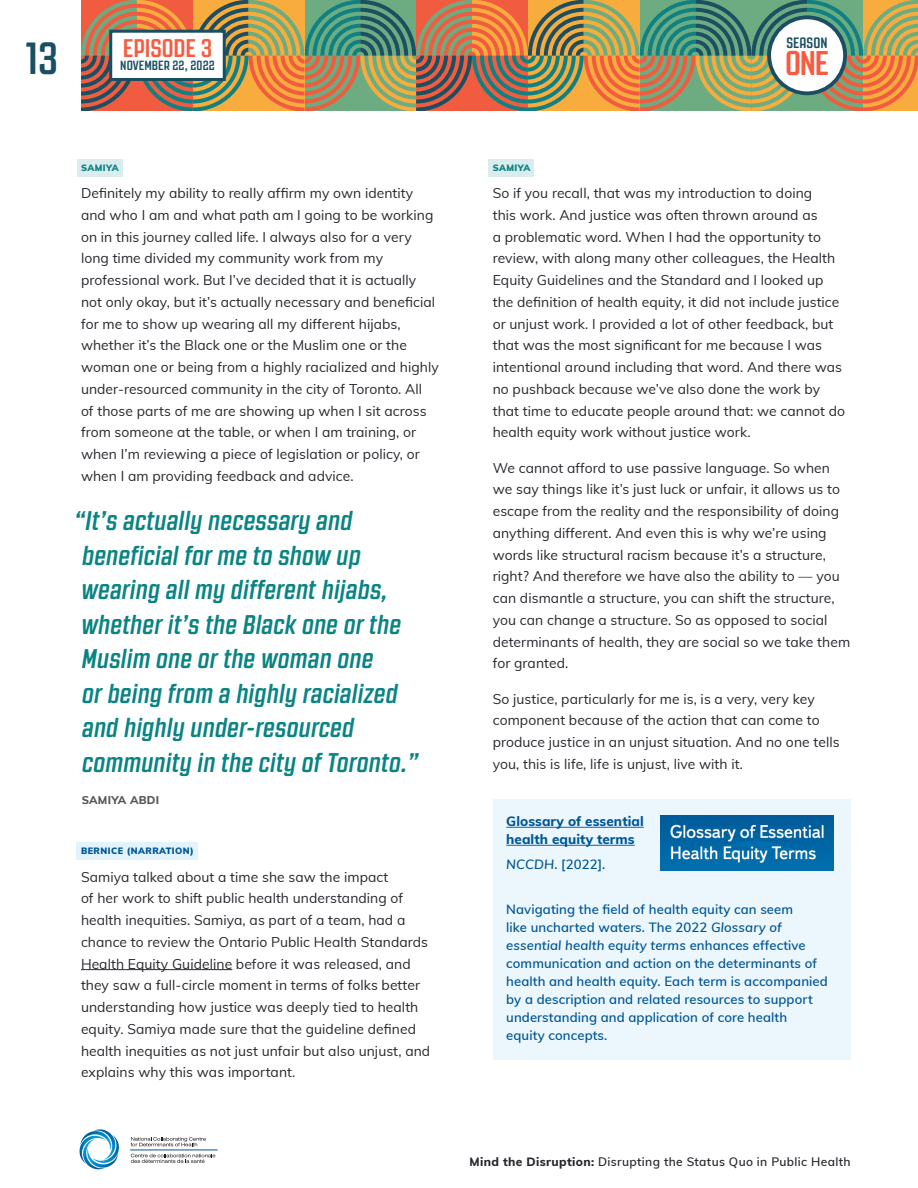
<style>
.page{position:relative;width:918px;height:1188px;background:#fff}
.page>*{position:absolute;margin:0;border:0;box-sizing:border-box;transform-origin:0 0}
.t1{font:700 45px "Revolution Gothic";color:#1a4f63}
.t2{font:700 34.2px "Revolution Gothic";color:#f75c40}
.PULL_QUOTE{font:italic 700 27px/34.5px "Revolution Gothic";letter-spacing:.005em;color:#0a8383}
.t3{font:700 25.5px "Revolution Gothic";color:#f75c40}
.t4{font:700 15px "Revolution Gothic";letter-spacing:.005em;color:#1a4f63}
.BODY_COPY{font:13.8px/21.8px "Muli";letter-spacing:.005em;color:#26262d}
._1{font:800 13.5px/18px "Muli";letter-spacing:.005em;color:#005595}
.t5{font:700 13.35px "Revolution Gothic";letter-spacing:.005em;color:#1a4f63}
._3{font:600 13.2px/18px "Muli";letter-spacing:.01em;color:#005595}
._2{font:600 13.2px "Muli";color:#005595}
.t6{font:600 12px "Muli";letter-spacing:.03em;color:#26262d}
.BODY_COPY-2{font:800 11.25px "Muli";letter-spacing:.02em;color:#555359}
.B{font:900 9px "Muli";letter-spacing:.05em;color:#005595}
.A{font:900 9px "Muli";letter-spacing:.05em;color:#0a8383}
.s1{font-style:italic}
.s2{font-weight:800}
</style>
<div class="page">
<svg style="left:81px;top:0;width:837px;height:111px;background:#a28b5b"></svg>
<svg style="left:131px;top:1137px;width:75px;height:9px"></svg>
<svg style="left:131px;top:1154px;width:84px;height:9px"></svg>
<svg style="left:79px;top:1129px;width:40px;height:41px"></svg>
<hr style="left:130px;top:1150px;width:88px;height:1px;background:#005595">
<div style="left:769px;top:17px;width:76px;height:76px;background:#fff;border-radius:50%"></div>
<div style="left:767px;top:15px;width:80px;height:80px;border:4px solid #1a4f63;border-radius:50%"></div>
<div style="left:109px;top:30px;width:117px;height:51px;background:#fff;border:3px solid #1a4f63"></div>
<svg style="left:77px;top:159px;width:46px;height:18px"></svg>
<div style="left:77px;top:842px;width:121px;height:18px;background:#e1f4fc"></div>
<hr style="left:81px;top:969px;width:151px;height:1px;background:#26262d">
<svg style="left:488px;top:159px;width:46px;height:18px"></svg>
<div style="left:493px;top:799px;width:357px;height:261px;background:#ebf7fc"></div>
<hr style="left:506px;top:827px;width:138px;height:1px;background:#0563c1">
<hr style="left:506px;top:845px;width:129px;height:1px;background:#0563c1">
<img style="left:660px;top:816px;width:174px;height:54px">
<h1 class="t1" style="left:25px;top:34px;width:34px">13</h1>
<p class="t4" style="left:787px;top:35px;width:43px">SEASON</p>
<h3 class="t3" style="left:123px;top:35px;width:91px">EPISODE 3</h3>
<p class="t5" style="left:120px;top:58px;width:96px">NOVEMBER 22, 2022</p>
<h2 class="t2" style="left:785px;top:45px;width:45px">ONE</h2>
<p class="A" style="left:81px;top:161px;width:39px">SAMIYA</p>
<p class="BODY_COPY" style="left:81px;top:182px;width:359px">Definitely my ability to really affirm my own identity and who I am and what path am I going to be working on in this journey called life. I always also for a very long time divided my community work from my professional work. But I’ve decided that it is actually not only okay, but it’s actually necessary and beneficial for me to show up wearing all my different hijabs, whether it’s the Black one or the Muslim one or the woman one or being from a highly racialized and highly under-resourced community in the city of Toronto. All<br>of those parts of me are showing up when I sit across from someone at the table, or when I am training, or when I’m reviewing a piece of legislation or policy, or when I am providing feedback and advice.</p>
<p class="PULL_QUOTE" style="left:74px;top:504px;width:346px">“It’s actually necessary and beneficial for me to show up wearing all my different hijabs, whether it’s the Black one or the<br>Muslim one or the woman one<br>or being from a highly racialized and highly under-resourced community in the city of Toronto.”</p>
<p class="BODY_COPY-2" style="left:82px;top:792px;width:79px">SAMIYA ABDI</p>
<p class="B" style="left:81px;top:845px;width:114px">BERNICE (NARRATION)</p>
<p class="BODY_COPY" style="left:81px;top:865px;width:351px">Samiya talked about a time she saw the impact<br>of her work to shift public health understanding of health inequities. Samiya, as part of a team, had a chance to review the Ontario Public Health Standards Health Equity Guideline before it was released, and they saw a full-circle moment in terms of folks better understanding how justice was deeply tied to health equity. Samiya made sure that the guideline defined health inequities as not just unfair but also unjust, and explains why this was important.</p>
<p class="A" style="left:493px;top:161px;width:39px">SAMIYA</p>
<p class="BODY_COPY" style="left:493px;top:182px;width:354px">So if you recall, that was my introduction to doing<br>this work. And justice was often thrown around as<br>a problematic word. When I had the opportunity to review, with along many other colleagues, the Health Equity Guidelines and the Standard and I looked up the definition of health equity, it did not include justice or unjust work. I provided a lot of other feedback, but that was the most significant for me because I was intentional around including that word. And there was no pushback because we’ve also done the work by that time to educate people around that: we cannot do health equity work without justice work.</p>
<p class="BODY_COPY" style="left:493px;top:456px;width:359px">We cannot afford to use passive language. So when we say things like it’s just luck or unfair, it allows us to escape from the reality and the responsibility of doing anything different. And even this is why we’re using words like structural racism because it’s a structure, right? And therefore we have also the ability to — you can dismantle a structure, you can shift the structure, you can change a structure. So as opposed to social determinants of health, they are social so we take them for granted.</p>
<p class="BODY_COPY" style="left:493px;top:687px;width:348px">So justice, particularly for me is, is a very, very key component because of the action that can come to produce justice in an unjust situation. And no one tells you, this is life, life is unjust, live with it.</p>
<p class="_1" style="left:506px;top:812px;width:139px">Glossary of essential health equity terms</p>
<p class="_2" style="left:506px;top:855px;width:101px"><span class="s1">NCCDH</span>. [2022].</p>
<p class="_3" style="left:506px;top:900px;width:323px">Navigating the field of health equity can seem<br>like uncharted waters. The 2022 <span class="s1">Glossary of essential health equity terms</span> enhances effective communication and action on the determinants of health and health equity. Each term is accompanied by a description and related resources to support understanding and application of core health equity concepts.</p>
<p class="t6" style="left:470px;top:1153px;width:382px"><span class="s2">Mind the Disruption:</span> Disrupting the Status Quo in Public Health</p>
</div>
